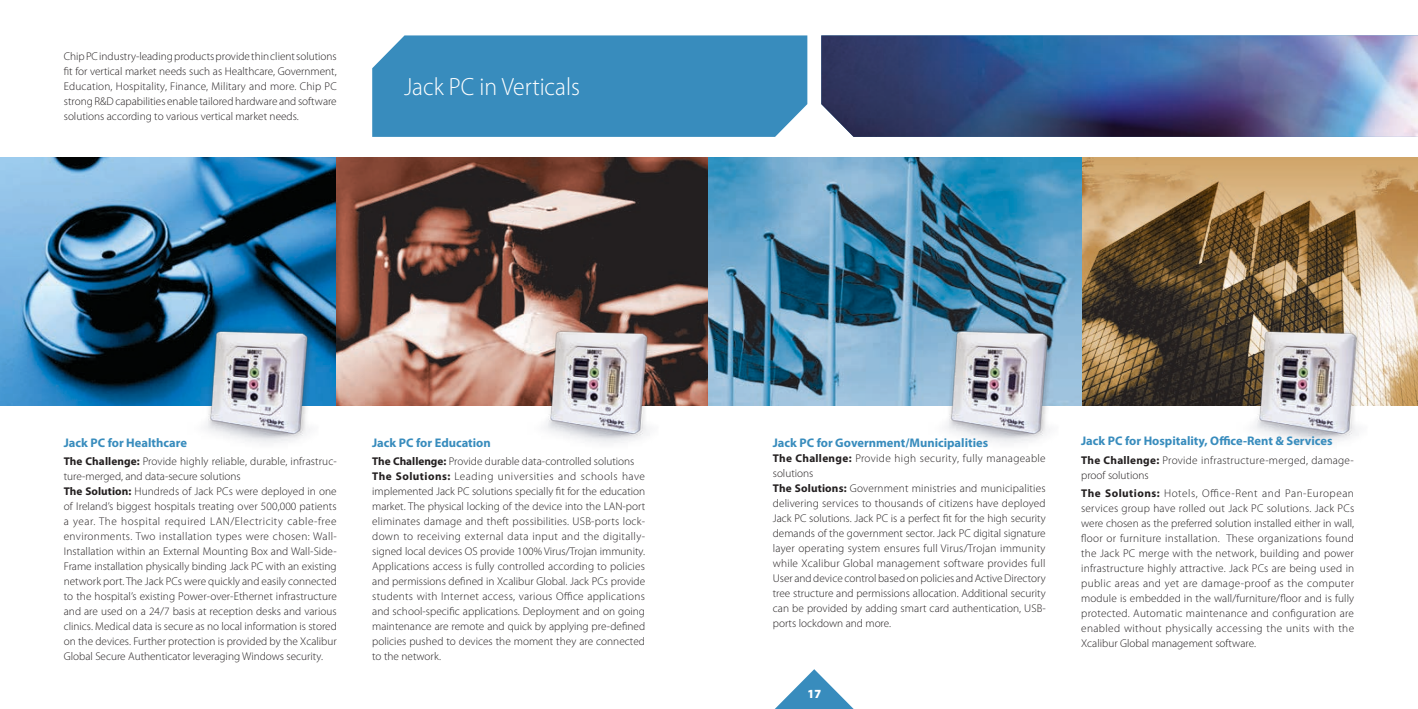
<style>
.page{position:relative;width:1418px;height:709px;background:#fff}
.page>*{position:absolute;margin:0;border:0;box-sizing:border-box;transform-origin:0 0}
.t1{font:300 25px "Myriad Pro";color:#fff;scale:.95 1}
.t2{font:700 12.5px "Myriad Pro";color:#388cbd}
.t3{font:900 12.5px "Myriad Pro";color:#fff;scale:.95 1}
.t4{font:300 11.25px/15px "Myriad Pro";letter-spacing:.005em;color:#231f20}
.t5{font:300 11.25px/15px "Myriad Pro";letter-spacing:.025em;color:#231f20}
.s1{font-weight:700}
</style>
<div class="page">
<img style="left:0;top:157px;width:337px;height:248px">
<img style="left:337px;top:157px;width:708px;height:248px">
<img style="left:1045px;top:157px;width:372px;height:248px">
<img style="left:520px;top:320px;width:140px;height:123px">
<img style="left:1228px;top:320px;width:141px;height:123px">
<img style="left:920px;top:320px;width:140px;height:123px">
<img style="left:180px;top:320px;width:140px;height:123px">
<img style="left:821px;top:35px;width:596px;height:102px">
<div style="left:372px;top:35px;width:435px;height:102px;background:#388cbd"></div>
<svg style="left:775px;top:669px;width:78px;height:40px"></svg>
<p class="t4" style="left:64px;top:49px;width:274px;text-align:justify">Chip PC industry-leading products provide thin client solutions fit for vertical market needs such as Healthcare, Government, Education, Hospitality, Finance, Military and more. Chip PC strong R&amp;D capabilities enable tailored hardware and software solutions according to various vertical market needs.</p>
<h1 class="t1" style="left:404px;top:73px;width:186px">Jack PC in Verticals</h1>
<p class="t2" style="left:64px;top:434px;width:125px">Jack PC for Healthcare</p>
<p class="t4" style="left:64px;top:454px;width:275px"><span class="s1">The Challenge:</span> Provide highly reliable, durable, infrastruc&shy;ture-merged, and data-secure solutions<br><span class="s1">The Solution:</span> Hundreds of Jack PCs were deployed in one of Ireland’s biggest hospitals treating over 500,000 patients a year. The hospital required LAN/Electricity cable-free environments. Two installation types were chosen: Wall-Installation within an External Mounting Box and Wall-Side-Frame installation physically binding Jack PC with an existing network port. The Jack PCs were quickly and easily connected to the hospital’s existing Power-over-Ethernet infrastructure and are used on a 24/7 basis at reception desks and various clinics. Medical data is secure as no local information is stored on the devices. Further protection is provided by the Xcalibur Global Secure Authenticator leveraging Windows security.</p>
<p class="t2" style="left:372px;top:434px;width:120px">Jack PC for Education</p>
<p class="t4" style="left:372px;top:454px;width:274px"><span class="s1">The Challenge:</span> Provide durable data-controlled solutions <span class="s1">The Solutions:</span> Leading universities and schools have implemented Jack PC solutions specially fit for the education market. The physical locking of the device into the LAN-port eliminates damage and theft possibilities. USB-ports lock&shy;down to receiving external data input and the digitally&shy;signed local devices OS provide 100% Virus/Trojan immunity.<br>Applications access is fully controlled according to policies and permissions defined in Xcalibur Global. Jack PCs provide students with Internet access, various Office applications and school-specific applications. Deployment and on going maintenance are remote and quick by applying pre-defined policies pushed to devices the moment they are connected to the network.</p>
<p class="t2" style="left:772px;top:434px;width:217px">Jack PC for Government/Municipalities</p>
<p class="t4" style="left:772px;top:451px;width:274px"><span class="s1">The Challenge:</span> Provide high security, fully manageable solutions<br><span class="s1">The Solutions:</span> Government ministries and municipalities delivering services to thousands of citizens have deployed Jack PC solutions. Jack PC is a perfect fit for the high security demands of the government sector. Jack PC digital signature layer operating system ensures full Virus/Trojan immunity while Xcalibur Global management software provides full User and device control based on policies and Active Directory tree structure and permissions allocation. Additional security can be provided by adding smart card authentication, USB&shy;ports lockdown and more.</p>
<p class="t3" style="left:807px;top:686px;width:16px">17</p>
<p class="t2" style="left:1081px;top:433px;width:253px">Jack PC for Hospitality, Office-Rent &amp; Services</p>
<p class="t5" style="left:1081px;top:452px;width:274px"><span class="s1">The Challenge:</span> Provide infrastructure-merged, damage&shy;proof solutions</p>
<p class="t4" style="left:1081px;top:486px;width:274px;text-align:justify"><span class="s1">The Solutions:</span> Hotels, Office-Rent and Pan-European services group have rolled out Jack PC solutions. Jack PCs were chosen as the preferred solution installed either in wall, floor or furniture installation. These organizations found the Jack PC merge with the network, building and power infrastructure highly attractive. Jack PCs are being used in public areas and yet are damage-proof as the computer module is embedded in the wall/furniture/floor and is fully protected. Automatic maintenance and configuration are enabled without physically accessing the units with the Xcalibur Global management software.</p>
</div>
